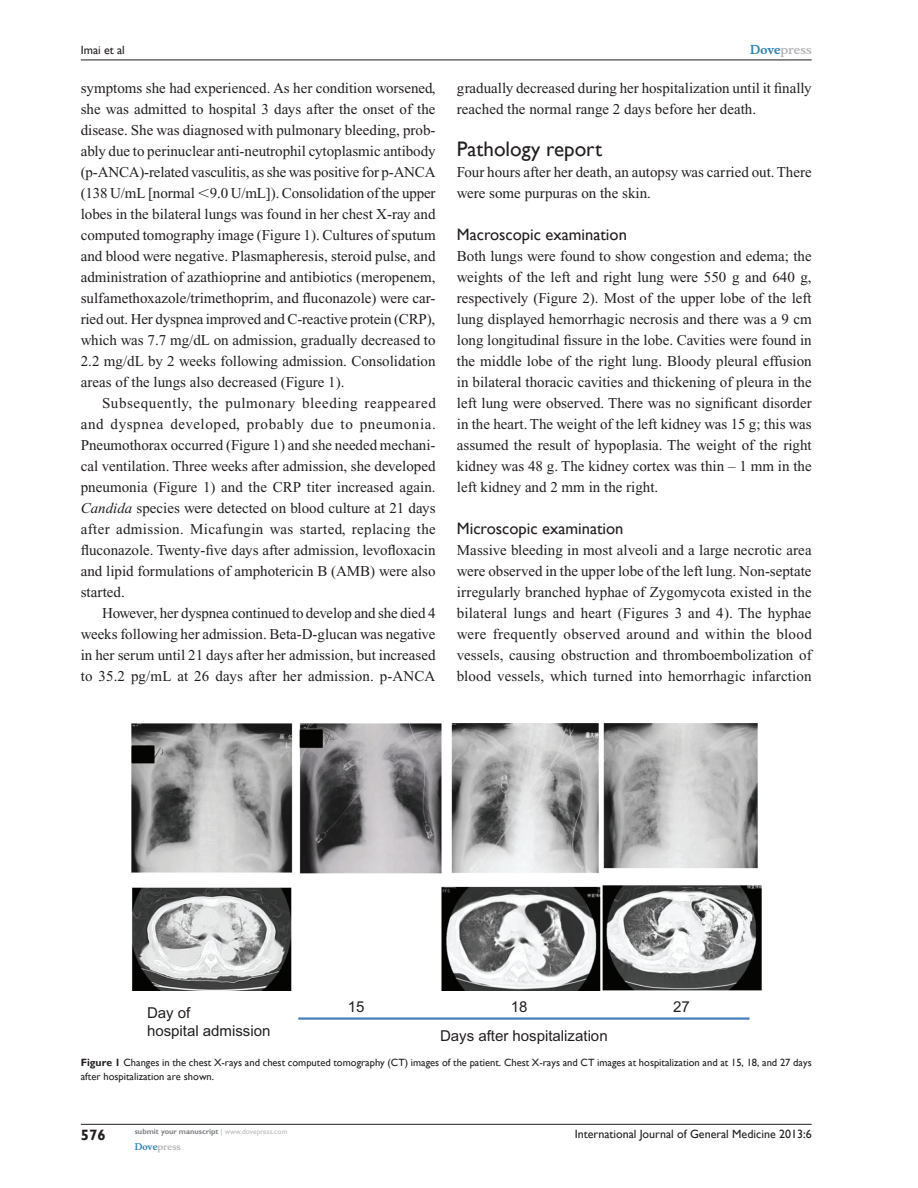
<style>
.page{position:relative;width:918px;height:1188px;background:#fff}
.page>*{position:absolute;margin:0;border:0;box-sizing:border-box;transform-origin:0 0}
.t1{font:21px "Gill Sans";color:#231f20}
.t2{font:16.5px "Gill Sans";color:#231f20}
.TxF{font:15px/21px "Times New Roman";color:#231f20;text-align:justify}
.Tx{font:15px/21px "Times New Roman";color:#231f20;text-align:justify}
.t3{font:15px/18px "Arial";color:#231f20}
.RunFolio-V{font:700 15px "Gill Sans";color:#231f20}
.RunF-V{font:12px "Gill Sans";color:#231f20}
.RunH-Brand-V{font:700 12px "Musee";color:#b8b9bc}
.RunH-V{font:12px "Gill Sans";color:#231f20}
.FC{font:10.5px/13.5px "Gill Sans";color:#231f20}
.RunF-Brand-V{font:700 9px "Musee";color:#b8b9bc}
.RunF-SubmityourMS-V{font:700 7.5px "Gill Sans";color:#808285}
.s1{font-family:"Mathematical Pi One"}
.s2{font-style:italic}
.s3{color:#3485ae}
.s4{font-weight:700}
.s5{font-weight:400;color:#b8b9bc}
</style>
<div class="page">
<img style="left:131px;top:724px;width:630px;height:266px">
<hr style="left:298px;top:1017px;width:452px;height:3px;background:#477ebd">
<hr style="left:81px;top:1124px;width:731px;height:1px;background:#231f20">
<hr style="left:81px;top:60px;width:731px;height:1px;background:#231f20">
<p class="RunH-V" style="left:81px;top:43px;width:46px">Imai et al</p>
<p class="TxF" style="left:81px;top:77px;width:356px">symptoms she had experienced. As her condition worsened, she was admitted to hospital 3 days after the onset of the disease. She was diagnosed with pulmonary bleeding, prob&shy;ably due to perinuclear anti-neutrophil cytoplasmic antibody (p-ANCA)-related vasculitis, as she was positive for p-ANCA (138 U/mL [normal <span class="s1">,</span>9.0 U/mL]). Consolidation of the upper lobes in the bilateral lungs was found in her chest X-ray and computed tomography image (Figure 1). Cultures of sputum and blood were negative. Plasmapheresis, steroid pulse, and administration of azathioprine and antibiotics (meropenem, sulfamethoxazole/trimethoprim, and fluconazole) were car&shy;ried out. Her dyspnea improved and C-reactive protein (CRP), which was 7.7 mg/dL on admission, gradually decreased to 2.2 mg/dL by 2 weeks following admission. Consolidation areas of the lungs also decreased (Figure 1).</p>
<p class="Tx" style="left:81px;top:392px;width:357px;text-indent:21px">Subsequently, the pulmonary bleeding reappeared and dyspnea developed, probably due to pneumonia.<br>Pneumothorax occurred (Figure 1) and she needed mechani&shy;cal ventilation. Three weeks after admission, she developed pneumonia (Figure 1) and the CRP titer increased again.<br><span class="s2">Candida</span> species were detected on blood culture at 21 days after admission. Micafungin was started, replacing the fluconazole. Twenty-five days after admission, levofloxacin and lipid formulations of amphotericin B (AMB) were also started.</p>
<p class="Tx" style="left:81px;top:602px;width:356px;text-indent:21px">However, her dyspnea continued to develop and she died 4 weeks following her admission. Beta-D-glucan was negative in her serum until 21 days after her admission, but increased to 35.2 pg/mL at 26 days after her admission. p-ANCA</p>
<p class="RunH-Brand-V" style="left:750px;top:43px;width:63px"><span class="s3">Dove</span>press</p>
<p class="Tx" style="left:457px;top:77px;width:356px">gradually decreased during her hospitalization until it finally reached the normal range 2 days before her death.</p>
<h2 class="t1" style="left:457px;top:136px;width:147px">Pathology report</h2>
<p class="TxF" style="left:457px;top:161px;width:356px">Four hours after her death, an autopsy was carried out. There were some purpuras on the skin.</p>
<h3 class="t2" style="left:457px;top:224px;width:172px">Macroscopic examination</h3>
<p class="TxF" style="left:457px;top:245px;width:356px">Both lungs were found to show congestion and edema; the weights of the left and right lung were 550 g and 640 g, respectively (Figure 2). Most of the upper lobe of the left lung displayed hemorrhagic necrosis and there was a 9 cm long longitudinal fissure in the lobe. Cavities were found in the middle lobe of the right lung. Bloody pleural effusion in bilateral thoracic cavities and thickening of pleura in the left lung were observed. There was no significant disorder in the heart. The weight of the left kidney was 15 g; this was assumed the result of hypoplasia. The weight of the right kidney was 48 g. The kidney cortex was thin – 1 mm in the left kidney and 2 mm in the right.</p>
<h3 class="t2" style="left:457px;top:518px;width:168px">Microscopic examination</h3>
<p class="TxF" style="left:457px;top:539px;width:356px">Massive bleeding in most alveoli and a large necrotic area were observed in the upper lobe of the left lung. Non-septate irregularly branched hyphae of Zygomycota existed in the bilateral lungs and heart (Figures 3 and 4). The hyphae were frequently observed around and within the blood vessels, causing obstruction and thromboembolization of blood vessels, which turned into hemorrhagic infarction</p>
<p class="t3" style="left:147px;top:1004px;width:125px">Day of<br>hospital admission</p>
<p class="t3" style="left:348px;top:998px;width:18px">15</p>
<p class="t3" style="left:511px;top:998px;width:18px">18</p>
<p class="t3" style="left:673px;top:998px;width:18px">27</p>
<p class="t3" style="left:440px;top:1027px;width:169px">Days after hospitalization</p>
<p class="FC" style="left:81px;top:1056px;width:732px"><span class="s4">Figure 1</span> Changes in the chest X-rays and chest computed tomography (CT) images of the patient. Chest X-rays and CT images at hospitalization and at 15, 18, and 27 days after hospitalization are shown.</p>
<p class="RunFolio-V" style="left:81px;top:1126px;width:26px">576</p>
<p class="RunF-SubmityourMS-V" style="left:135px;top:1127px;width:154px">submit your manuscript <span class="s5">| www.dovepress.com</span></p>
<p class="RunF-Brand-V" style="left:135px;top:1141px;width:48px"><span class="s3">Dove</span>press</p>
<p class="RunF-V" style="left:575px;top:1127px;width:238px">International Journal of General Medicine 2013:6</p>
</div>
